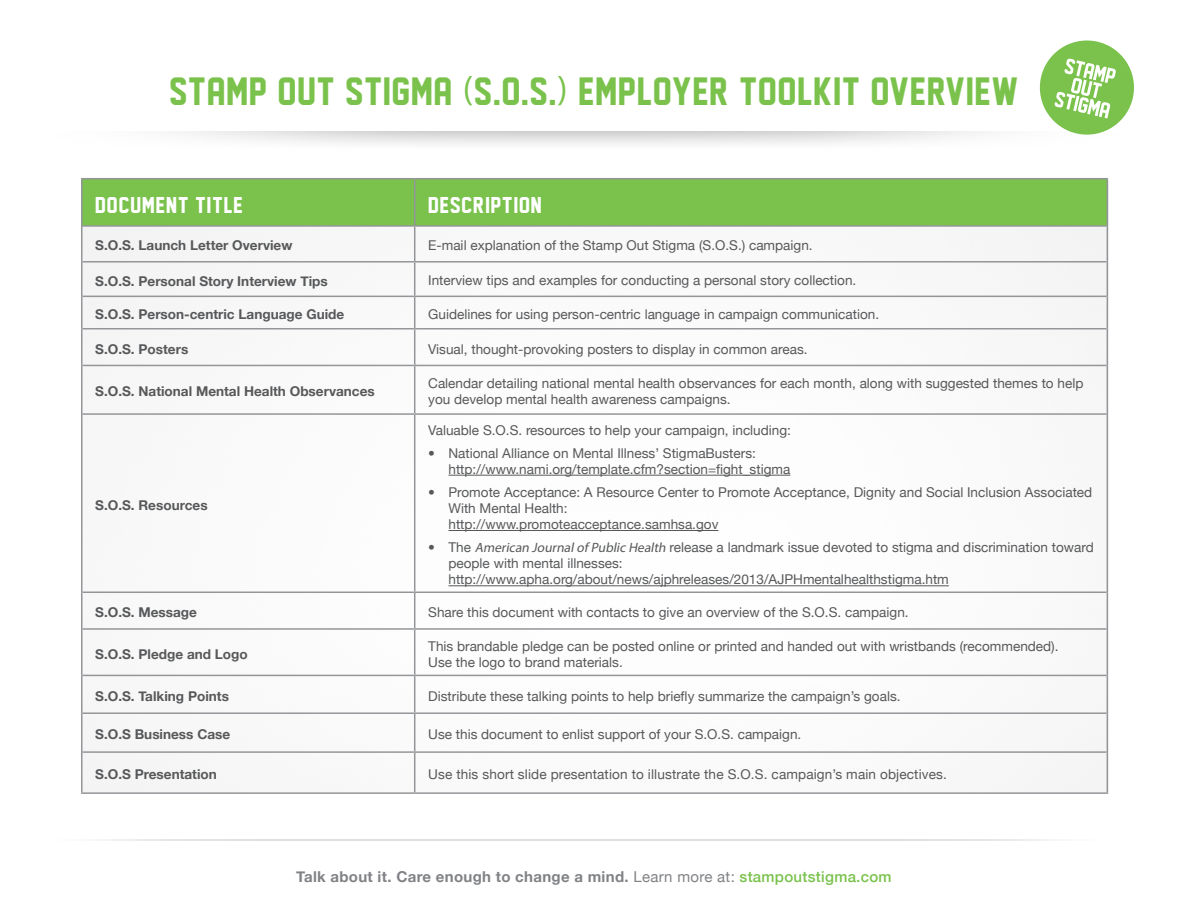
<style>
.page{position:relative;width:1188px;height:918px;background:#fff}
.page>*{position:absolute;margin:0;border:0;box-sizing:border-box;transform-origin:0 0}
.t1{font:36px "Face Off M54";letter-spacing:.03em;color:#7ac24c}
.t2{font:20.85px "Face Off M54";letter-spacing:.05em;color:#fff}
.t3{font:700 15px "Helvetica Neue";letter-spacing:.02em;color:#808285}
.t4{font:13.5px/16.2px "Helvetica Neue";color:#57585a}
.t5{font:700 13.5px "Helvetica Neue";color:#57585a}
.s1{font-family:"Myriad Pro"}
.s2{font-family:"Myriad Pro";font-style:italic}
.s3{font-weight:400}
.s4{font-weight:500;color:#7ac24c}
</style>
<div class="page">
<div style="left:1040px;top:40px;width:94px;height:95px;background:#7ac24c;border-radius:50%"></div>
<svg style="left:1055px;top:59px;width:61px;height:59px"></svg>
<img style="left:82px;top:227px;width:1025px;height:565px">
<div style="left:82px;top:179px;width:1025px;height:46px;background:#7ac24c"></div>
<hr style="left:81px;top:226px;width:1px;height:36px;background:#939598">
<hr style="left:414px;top:227px;width:1px;height:34px;background:#939598">
<hr style="left:1107px;top:226px;width:1px;height:36px;background:#939598">
<hr style="left:81px;top:262px;width:1px;height:34px;background:#939598">
<hr style="left:414px;top:263px;width:1px;height:33px;background:#939598">
<hr style="left:1107px;top:262px;width:1px;height:34px;background:#939598">
<hr style="left:81px;top:296px;width:1px;height:33px;background:#939598">
<hr style="left:414px;top:297px;width:1px;height:31px;background:#939598">
<hr style="left:1107px;top:296px;width:1px;height:33px;background:#939598">
<hr style="left:81px;top:329px;width:1px;height:36px;background:#939598">
<hr style="left:414px;top:329px;width:1px;height:36px;background:#939598">
<hr style="left:1107px;top:329px;width:1px;height:36px;background:#939598">
<hr style="left:81px;top:365px;width:1px;height:49px;background:#939598">
<hr style="left:414px;top:366px;width:1px;height:47px;background:#939598">
<hr style="left:1107px;top:365px;width:1px;height:49px;background:#939598">
<hr style="left:81px;top:414px;width:1px;height:178px;background:#939598">
<hr style="left:414px;top:415px;width:1px;height:177px;background:#939598">
<hr style="left:1107px;top:414px;width:1px;height:178px;background:#939598">
<hr style="left:81px;top:592px;width:1px;height:37px;background:#939598">
<hr style="left:414px;top:593px;width:1px;height:35px;background:#939598">
<hr style="left:1107px;top:592px;width:1px;height:37px;background:#939598">
<hr style="left:81px;top:629px;width:1px;height:46px;background:#939598">
<hr style="left:414px;top:630px;width:1px;height:45px;background:#939598">
<hr style="left:1107px;top:629px;width:1px;height:46px;background:#939598">
<hr style="left:81px;top:675px;width:1px;height:38px;background:#939598">
<hr style="left:414px;top:676px;width:1px;height:36px;background:#939598">
<hr style="left:1107px;top:675px;width:1px;height:38px;background:#939598">
<hr style="left:81px;top:713px;width:1px;height:39px;background:#939598">
<hr style="left:414px;top:714px;width:1px;height:37px;background:#939598">
<hr style="left:1107px;top:713px;width:1px;height:39px;background:#939598">
<hr style="left:81px;top:752px;width:1px;height:40px;background:#939598">
<hr style="left:414px;top:753px;width:1px;height:39px;background:#939598">
<hr style="left:1107px;top:752px;width:1px;height:40px;background:#939598">
<hr style="left:82px;top:261px;width:333px;height:2px;background:#939598">
<hr style="left:415px;top:261px;width:692px;height:2px;background:#939598">
<hr style="left:82px;top:296px;width:333px;height:1px;background:#939598">
<hr style="left:415px;top:296px;width:692px;height:1px;background:#939598">
<hr style="left:82px;top:328px;width:333px;height:1px;background:#939598">
<hr style="left:415px;top:328px;width:692px;height:1px;background:#939598">
<hr style="left:82px;top:365px;width:333px;height:1px;background:#939598">
<hr style="left:415px;top:365px;width:692px;height:1px;background:#939598">
<hr style="left:82px;top:413px;width:333px;height:2px;background:#939598">
<hr style="left:415px;top:413px;width:692px;height:2px;background:#939598">
<hr style="left:82px;top:592px;width:333px;height:1px;background:#939598">
<hr style="left:415px;top:592px;width:692px;height:1px;background:#939598">
<hr style="left:82px;top:628px;width:333px;height:2px;background:#939598">
<hr style="left:415px;top:628px;width:692px;height:2px;background:#939598">
<hr style="left:82px;top:675px;width:333px;height:1px;background:#939598">
<hr style="left:415px;top:675px;width:692px;height:1px;background:#939598">
<hr style="left:82px;top:712px;width:333px;height:2px;background:#939598">
<hr style="left:415px;top:712px;width:692px;height:2px;background:#939598">
<hr style="left:82px;top:751px;width:333px;height:2px;background:#939598">
<hr style="left:415px;top:751px;width:692px;height:2px;background:#939598">
<hr style="left:81px;top:792px;width:334px;height:2px;background:#939598">
<hr style="left:415px;top:792px;width:693px;height:2px;background:#939598">
<hr style="left:81px;top:178px;width:334px;height:1px;background:#939598">
<hr style="left:415px;top:178px;width:693px;height:1px;background:#939598">
<hr style="left:82px;top:225px;width:333px;height:2px;background:#939598">
<hr style="left:415px;top:225px;width:692px;height:2px;background:#939598">
<hr style="left:81px;top:179px;width:1px;height:47px;background:#939598">
<hr style="left:414px;top:179px;width:1px;height:46px;background:#939598">
<hr style="left:1107px;top:179px;width:1px;height:47px;background:#939598">
<hr style="left:448px;top:475px;width:342px;height:1px;background:#57585a">
<hr style="left:448px;top:530px;width:270px;height:1px;background:#57585a">
<hr style="left:448px;top:585px;width:501px;height:1px;background:#57585a">
<p class="t1" style="left:169px;top:72px;width:851px">STAMP OUT STIGMA <span class="s1">(</span>S.O.S.<span class="s1">)</span> EMPLOYER TOOLKIT OVERVIEW</p>
<p class="t2" style="left:95px;top:193px;width:149px">DOCUMENT TITLE</p>
<p class="t2" style="left:428px;top:193px;width:115px">DESCRIPTION</p>
<p class="t5" style="left:95px;top:237px;width:199px">S.O.S. Launch Letter Overview</p>
<p class="t4" style="left:428px;top:237px;width:386px">E-mail explanation of the Stamp Out Stigma (S.O.S.) campaign.</p>
<p class="t5" style="left:95px;top:272px;width:234px">S.O.S. Personal Story Interview Tips</p>
<p class="t4" style="left:428px;top:272px;width:430px">Interview tips and examples for conducting a personal story collection.</p>
<p class="t5" style="left:95px;top:306px;width:251px">S.O.S. Person-centric Language Guide</p>
<p class="t4" style="left:428px;top:306px;width:453px">Guidelines for using person-centric language in campaign communication.</p>
<p class="t5" style="left:95px;top:341px;width:95px">S.O.S. Posters</p>
<p class="t4" style="left:428px;top:340px;width:381px">Visual, thought-provoking posters to display in common areas.</p>
<p class="t5" style="left:95px;top:383px;width:281px">S.O.S. National Mental Health Observances</p>
<p class="t4" style="left:428px;top:375px;width:657px">Calendar detailing national mental health observances for each month, along with suggested themes to help you develop mental health awareness campaigns.</p>
<p class="t5" style="left:95px;top:497px;width:114px">S.O.S. Resources</p>
<p class="t4" style="left:428px;top:422px;width:364px">Valuable S.O.S. resources to help your campaign, including:</p>
<p class="t4" style="left:428px;top:445px;width:329px">• National Alliance on Mental Illness’ StigmaBusters:</p>
<p class="t4" style="left:448px;top:461px;width:343px">http://www.nami.org/template.cfm?section=fight_stigma</p>
<p class="t4" style="left:448px;top:484px;width:645px;text-indent:-20px">• Promote Acceptance: A Resource Center to Promote Acceptance, Dignity and Social Inclusion Associated<br>With Mental Health:</p>
<p class="t4" style="left:448px;top:516px;width:271px">http://www.promoteacceptance.samhsa.gov</p>
<p class="t4" style="left:448px;top:539px;width:647px;text-indent:-20px">• The <span class="s2">American Journalof Public Health</span> release a landmark issue devoted to stigma and discrimination toward people with mental illnesses:</p>
<p class="t4" style="left:448px;top:571px;width:502px">http://www.apha.org/about/news/ajphreleases/2013/AJPHmentalhealthstigma.htm</p>
<p class="t5" style="left:95px;top:604px;width:103px">S.O.S. Message</p>
<p class="t4" style="left:428px;top:604px;width:482px">Share this document with contacts to give an overview of the S.O.S. campaign.</p>
<p class="t5" style="left:95px;top:646px;width:154px">S.O.S. Pledge and Logo</p>
<p class="t4" style="left:428px;top:637px;width:632px">This brandable pledge can be posted online or printed and handed out with wristbands (recommended).<br>Use the logo to brand materials.</p>
<p class="t5" style="left:95px;top:688px;width:135px">S.O.S. Talking Points</p>
<p class="t4" style="left:428px;top:688px;width:474px">Distribute these talking points to help briefly summarize the campaign’s goals.</p>
<p class="t5" style="left:95px;top:726px;width:137px">S.O.S Business Case</p>
<p class="t4" style="left:428px;top:726px;width:375px">Use this document to enlist support of your S.O.S. campaign.</p>
<p class="t5" style="left:95px;top:766px;width:123px">S.O.S Presentation</p>
<p class="t4" style="left:428px;top:766px;width:520px">Use this short slide presentation to illustrate the S.O.S. campaign’s main objectives.</p>
<p class="t3" style="left:296px;top:867px;width:597px">Talk about it. Care enough to change a mind. <span class="s3">Learn more at:</span> <span class="s4">stampoutstigma.com</span></p>
</div>
